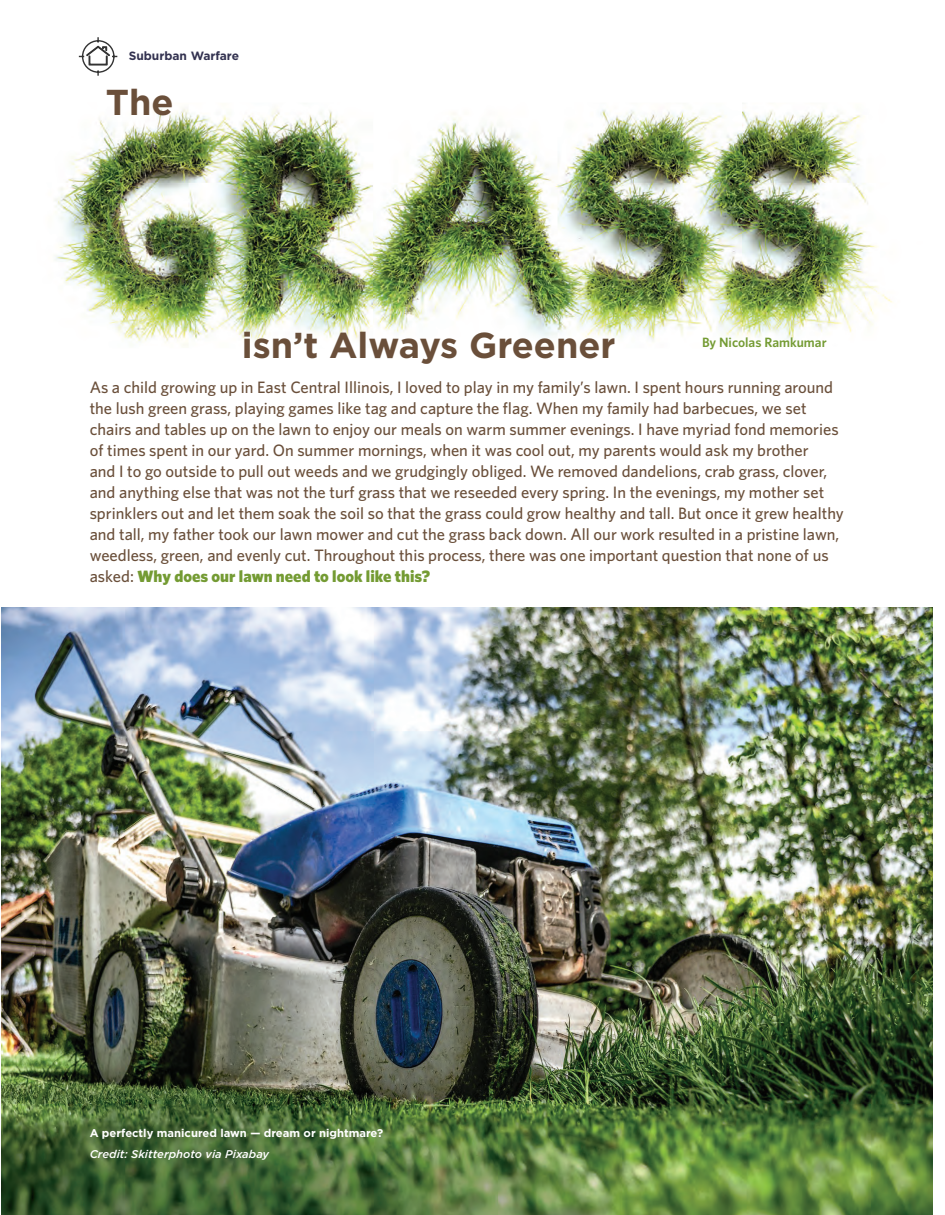
<style>
.page{position:relative;width:945px;height:1215px;background:#fff}
.page>*{position:absolute;margin:0;border:0;box-sizing:border-box;transform-origin:0 0}
.t1{font:700 36px "Gotham";color:#6a4f3a}
.t2{font:500 16.5px/21px "Whitney";color:#6a4f3a}
.t3{font:600 13.5px "Whitney";color:#749b33}
.t4{font:700 12px "Gotham";color:#333250}
.t5{font:700 11.25px "Gotham";color:#fff}
.t6{font:italic 500 11.25px "Gotham";color:#fff}
.s1{font-weight:900;color:#749b33}
</style>
<div class="page">
<img style="left:55px;top:108px;width:838px;height:239px">
<img style="left:2px;top:607px;width:930px;height:608px">
<svg style="left:78px;top:37px;width:40px;height:39px"></svg>
<p class="t4" style="left:129px;top:48px;width:112px">Suburban Warfare</p>
<h1 class="t1" style="left:106px;top:78px;width:69px">The</h1>
<h1 class="t1" style="left:242px;top:321px;width:375px">isn’t Always Greener</h1>
<p class="t3" style="left:702px;top:333px;width:126px">By Nicolas Ramkumar</p>
<p class="t2" style="left:90px;top:376px;width:756px">As a child growing up in East Central Illinois, I loved to play in my family’s lawn. I spent hours running around the lush green grass, playing games like tag and capture the flag. When my family had barbecues, we set chairs and tables up on the lawn to enjoy our meals on warm summer evenings. I have myriad fond memories of times spent in our yard. On summer mornings, when it was cool out, my parents would ask my brother<br>and I to go outside to pull out weeds and we grudgingly obliged. We removed dandelions, crab grass, clover, and anything else that was not the turf grass that we reseeded every spring. In the evenings, my mother set sprinklers out and let them soak the soil so that the grass could grow healthy and tall. But once it grew healthy and tall, my father took our lawn mower and cut the grass back down. All our work resulted in a pristine lawn, weedless, green, and evenly cut. Throughout this process, there was one important question that none of us asked: <span class="s1">Why does our lawn need to look like this?</span></p>
<p class="t5" style="left:90px;top:1125px;width:295px">A perfectly manicured lawn — dream or nightmare?</p>
<p class="t6" style="left:90px;top:1148px;width:181px">Credit: Skitterphoto via Pixabay</p>
</div>
